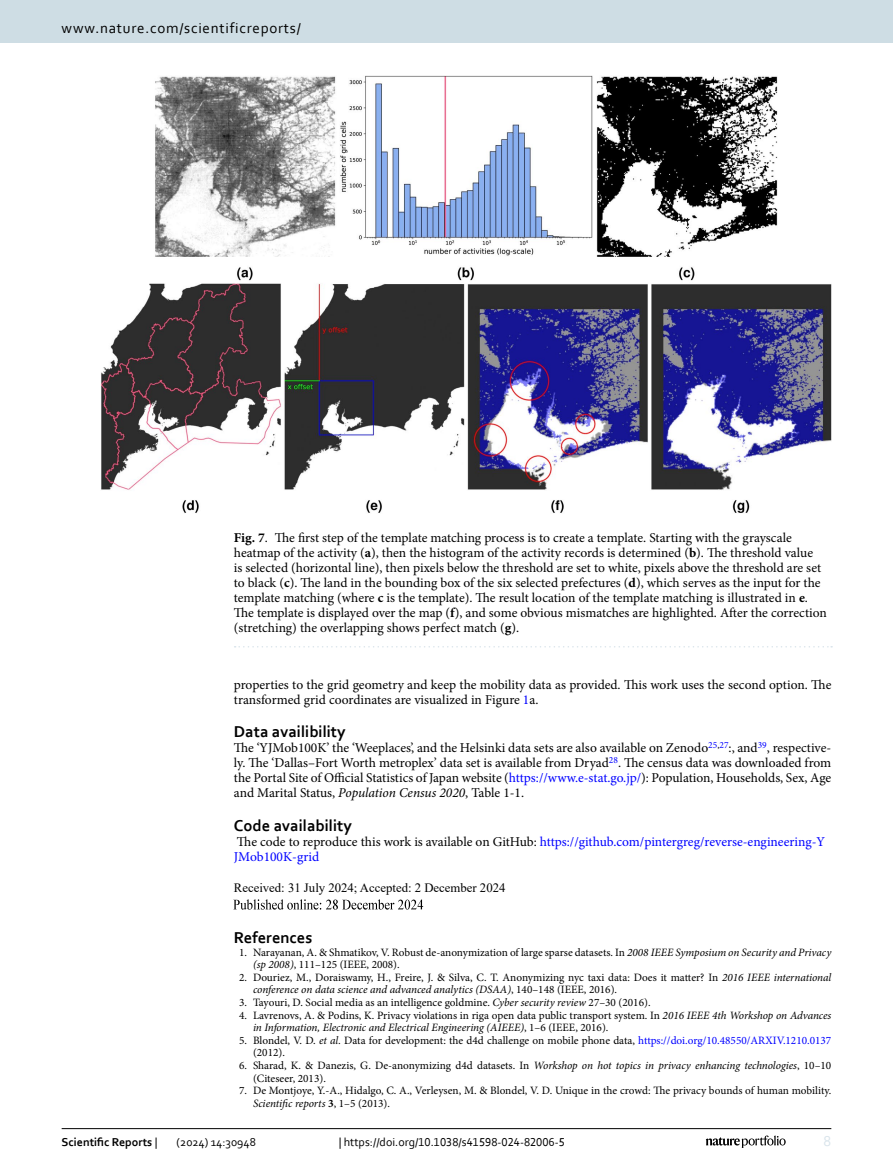
<style>
.page{position:relative;width:893px;height:1174px;background:#fff}
.page>*{position:absolute;margin:0;border:0;box-sizing:border-box;transform-origin:0 0}
.Endmatter_Heading{font:700 16.5px "Corbel";color:#000}
.Literatur_Heading{font:700 16.5px "Corbel";color:#000}
.t1{font:15px "Corbel";letter-spacing:.05em;color:#000}
.t2{font:15px "Corbel";color:#d9e4eb}
.Figure_Caption{font:13.5px/15px "Minion Pro";letter-spacing:-.005em;color:#000}
.Data_Availability{font:13.5px/15px "Minion Pro";letter-spacing:-.005em;color:#000;text-align:justify}
.Body_Text_Indent{font:13.5px/15px "Minion Pro";color:#000}
.Code_Availability{font:13.5px/15px "Minion Pro";color:#00f}
.Article_History{font:12.75px "Times New Roman";color:#000}
.t3{font:12px "Corbel";color:#000}
.t4{font:700 12px "Corbel";color:#000}
.Literatur_Entry_1-99{font:11.25px/12.6px "Minion Pro";color:#000}
.s1{font-weight:700}
.s2{color:#00f}
.s3{font-style:italic}
.s4{color:#000}
.s5{font-weight:400}
</style>
<div class="page">
<img style="left:234px;top:899px;width:190px;height:11px">
<img style="left:101px;top:76px;width:730px;height:437px">
<svg style="left:235px;top:646px;width:597px;height:1px"></svg>
<hr style="left:62px;top:1128px;width:769px;height:1px;background:#000">
<svg style="left:706px;top:1135px;width:80px;height:12px"></svg>
<div style="left:0;top:0;width:893px;height:43px;background:#cedde4"></div>
<h2 class="t1" style="left:62px;top:18px;width:241px">www.nature.com/scientificreports/</h2>
<p class="Figure_Caption" style="left:234px;top:530px;width:594px"><span class="s1">Fig. 7</span>. The first step of the template matching process is to create a template. Starting with the grayscale heatmap of the activity (<span class="s1">a</span>), then the histogram of the activity records is determined (<span class="s1">b</span>). The threshold value<br>is selected (horizontal line), then pixels below the threshold are set to white, pixels above the threshold are set to black (<span class="s1">c</span>). The land in the bounding box of the six selected prefectures (<span class="s1">d</span>), which serves as the input for the template matching (where <span class="s1">c</span> is the template). The result location of the template matching is illustrated in <span class="s1">e</span>.<br>The template is displayed over the map (<span class="s1">f</span>), and some obvious mismatches are highlighted. After the correction (stretching) the overlapping shows perfect match (<span class="s1">g</span>).</p>
<p class="Body_Text_Indent" style="left:234px;top:677px;width:599px">properties to the grid geometry and keep the mobility data as provided. This work uses the second option. The transformed grid coordinates are visualized in Figure <span class="s2">1</span>a.</p>
<p class="Endmatter_Heading" style="left:234px;top:721px;width:113px">Data availibility</p>
<p class="Data_Availability" style="left:234px;top:740px;width:599px">The ‘YJMob100K’ the ‘Weeplaces’, and the Helsinki data sets are also available on Zenodo<sup>25</sup><sup>,</sup><sup>27</sup>:, and<sup>39</sup>, respective&shy;ly. The ‘Dallas–Fort Worth metroplex’ data set is available from Dryad<sup>28</sup>. The census data was downloaded from the Portal Site of Official Statistics of Japan website (<span class="s2">https://www.e-stat.go.jp/</span>): Population, Households, Sex, Age and Marital Status, <span class="s3">Population Census 2020</span>, Table 1-1.</p>
<p class="Endmatter_Heading" style="left:234px;top:814px;width:120px">Code availability</p>
<p class="Code_Availability" style="left:234px;top:833px;width:593px"><span class="s4">The code to reproduce this work is available on GitHub:</span> https://github.com/pintergreg/reverse-engineering-Y<br>JMob100K-grid</p>
<p class="Article_History" style="left:234px;top:878px;width:273px">Received: 31 July 2024; Accepted: 2 December 2024</p>
<p class="Literatur_Heading" style="left:234px;top:927px;width:80px">References</p>
<p class="Literatur_Entry_1-99" style="left:253px;top:945px;width:580px;text-indent:-14px">1. Narayanan, A. &amp; Shmatikov, V. Robust de-anonymization of large sparse datasets. In <span class="s3">2008 IEEE Symposium on Security and Privacy (sp 2008)</span>, 111–125 (IEEE, 2008).</p>
<p class="Literatur_Entry_1-99" style="left:253px;top:971px;width:580px;text-indent:-14px">2. Douriez, M., Doraiswamy, H., Freire, J. &amp; Silva, C. T. Anonymizing nyc taxi data: Does it matter? In <span class="s3">2016 IEEE international conference on data science and advanced analytics (DSAA)</span>, 140–148 (IEEE, 2016).</p>
<p class="Literatur_Entry_1-99" style="left:239px;top:996px;width:413px">3. Tayouri, D. Social media as an intelligence goldmine. <span class="s3">Cyber security review</span> 27–30 (2016).</p>
<p class="Literatur_Entry_1-99" style="left:253px;top:1008px;width:580px;text-indent:-14px">4. Lavrenovs, A. &amp; Podins, K. Privacy violations in riga open data public transport system. In <span class="s3">2016 IEEE 4th Workshop on Advances in Information, Electronic and Electrical Engineering (AIEEE)</span>, 1–6 (IEEE, 2016).</p>
<p class="Literatur_Entry_1-99" style="left:253px;top:1034px;width:580px;text-indent:-14px">5. Blondel, V. D. <span class="s3">et al.</span> Data for development: the d4d challenge on mobile phone data, <span class="s2">https://doi.org/10.48550/ARXIV.1210.0137 </span>(2012).</p>
<p class="Literatur_Entry_1-99" style="left:253px;top:1059px;width:580px;text-indent:-14px">6. Sharad, K. &amp; Danezis, G. De-anonymizing d4d datasets. In <span class="s3">Workshop on hot topics in privacy enhancing technologies</span>, 10–10 (Citeseer, 2013).</p>
<p class="Literatur_Entry_1-99" style="left:253px;top:1084px;width:580px;text-indent:-14px">7. De Montjoye, Y.-A., Hidalgo, C. A., Verleysen, M. &amp; Blondel, V. D. Unique in the crowd: The privacy bounds of human mobility.<br><span class="s3">Scientific reports</span> <span class="s1">3</span>, 1–5 (2013).</p>
<p class="t4" style="left:62px;top:1134px;width:97px">Scientific Reports <span class="s5">|</span></p>
<p class="t3" style="left:177px;top:1134px;width:81px">(2024) 14:30948</p>
<p class="t3" style="left:339px;top:1134px;width:228px">| https://doi.org/10.1038/s41598-024-82006-5</p>
<h2 class="t2" style="left:824px;top:1132px;width:9px">8</h2>
</div>
